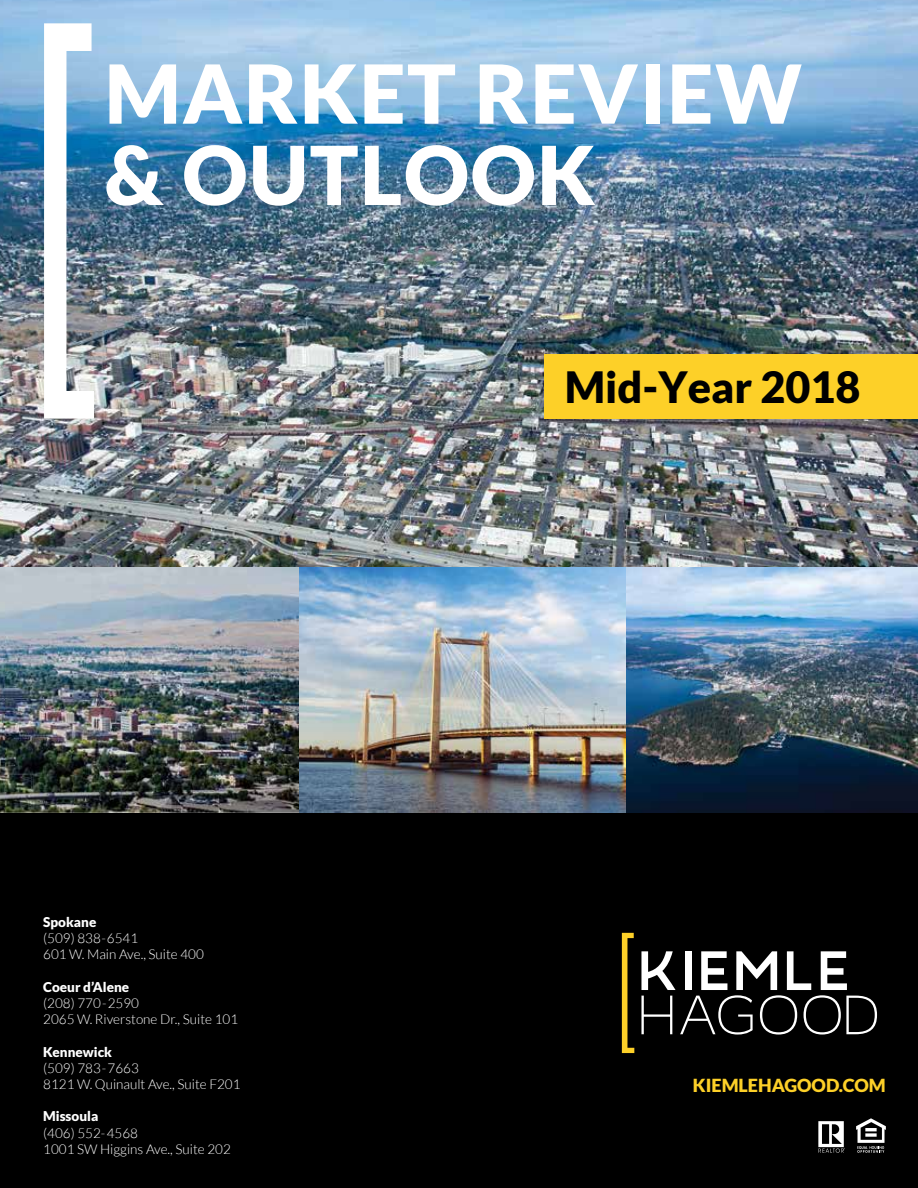
<style>
.page{position:relative;width:918px;height:1188px;background:#fff}
.page>*{position:absolute;margin:0;border:0;box-sizing:border-box;transform-origin:0 0}
.t1{font:900 81.3px/81.3px "Lato";letter-spacing:.02em;color:#fff}
.t2{font:900 43.2px "Lato";color:#000}
.t3{font:900 18px "Lato";color:#fdd028}
.t4{font:300 13.5px/16.2px "Lato";color:#fff}
.t5{font:900 13.5px "Lato";color:#fff}
</style>
<div class="page">
<div style="left:0;top:801px;width:918px;height:387px;background:#000"></div>
<img style="left:0;top:0;width:918px;height:568px">
<svg style="left:641px;top:951px;width:236px;height:84px"></svg>
<svg style="left:622px;top:933px;width:12px;height:120px"></svg>
<img style="left:44px;top:23px;width:50px;height:396px">
<div style="left:545px;top:354px;width:373px;height:65px;background:#fdd028"></div>
<img style="left:0;top:568px;width:918px;height:245px">
<svg style="left:818px;top:1121px;width:27px;height:32px"></svg>
<svg style="left:856px;top:1118px;width:30px;height:35px"></svg>
<h1 class="t1" style="left:105px;top:52px;width:699px">MARKET REVIEW &amp; OUTLOOK</h1>
<p class="t5" style="left:43px;top:914px;width:55px">Spokane</p>
<p class="t4" style="left:43px;top:930px;width:162px">(509) 838-6541<br>601 W. Main Ave., Suite 400</p>
<p class="t5" style="left:43px;top:979px;width:88px">Coeur d’Alene</p>
<p class="t4" style="left:43px;top:995px;width:196px">(208) 770-2590<br>2065 W. Riverstone Dr., Suite 101</p>
<p class="t5" style="left:43px;top:1044px;width:70px">Kennewick</p>
<p class="t4" style="left:43px;top:1060px;width:199px">(509) 783-7663<br>8121 W. Quinault Ave., Suite F201</p>
<p class="t5" style="left:43px;top:1109px;width:57px">Missoula</p>
<p class="t4" style="left:43px;top:1125px;width:189px">(406) 552-4568<br>1001 SW Higgins Ave., Suite 202</p>
<h2 class="t2" style="left:565px;top:362px;width:297px">Mid-Year 2018</h2>
<h3 class="t3" style="left:693px;top:1075px;width:194px">KIEMLEHAGOOD.COM</h3>
</div>
